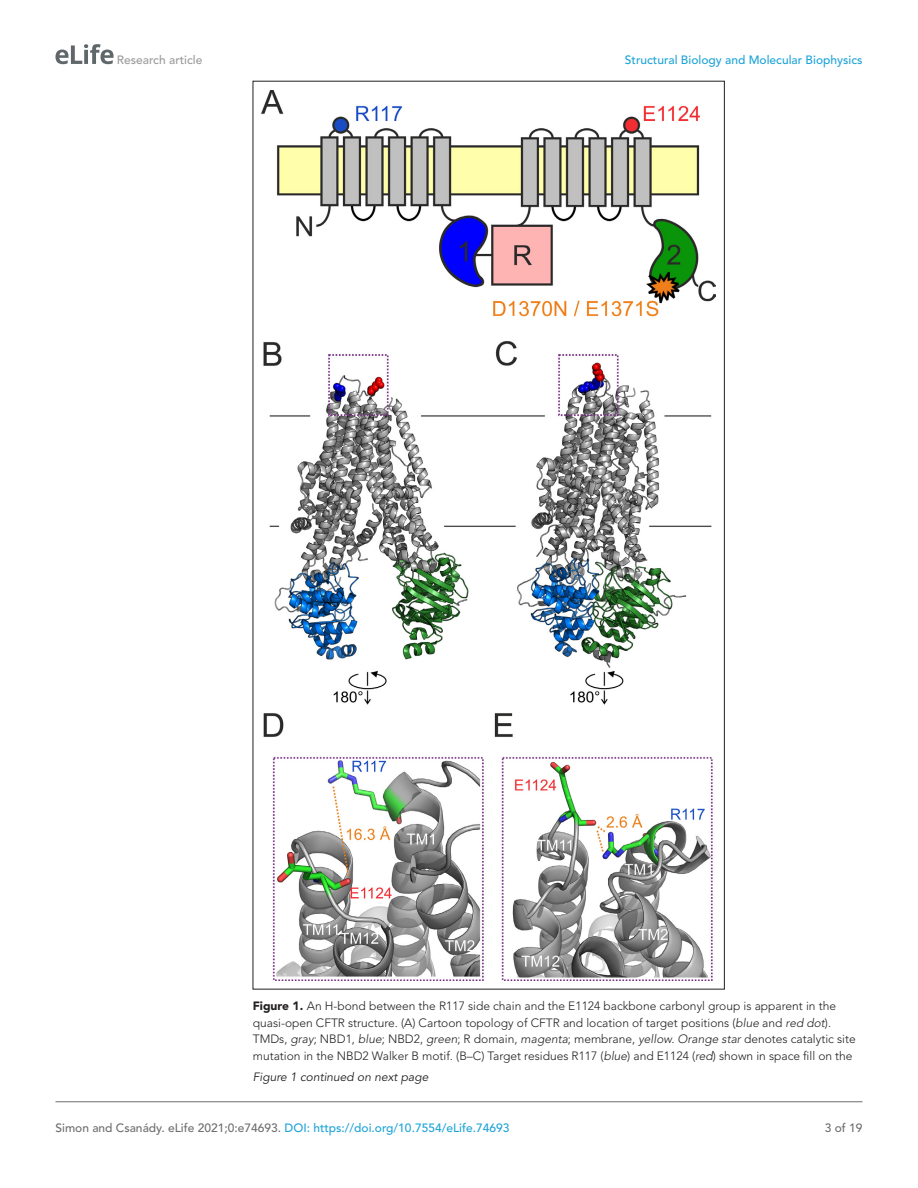
<style>
.page{position:relative;width:918px;height:1188px;background:#fff}
.page>*{position:absolute;margin:0;border:0;box-sizing:border-box;transform-origin:0 0}
.t1{font:300 12px/16.5px "Avenir LT Std";color:#231f20}
.t2{font:500 12px "Avenir LT Std";color:#1ea4d7}
.t3{font:italic 12px "Avenir LT Std";color:#231f20}
.t4{font:500 12px "Avenir LT Std";color:#9a9a9a}
.t5{font:500 12px "Avenir LT Std";color:#6e6e70}
.s1{font-weight:900}
.s2{font-style:italic}
.s3{color:#6e6e70}
</style>
<div class="page">
<svg style="left:55px;top:44px;width:59px;height:20px"></svg>
<hr style="left:56px;top:1101px;width:806px;height:1px;background:#6e6e70">
<img style="left:262px;top:90px;width:453px;height:890px">
<p class="t4" style="left:117px;top:53px;width:87px">Research article</p>
<p class="t2" style="left:625px;top:53px;width:239px">Structural Biology and Molecular Biophysics</p>
<p class="t1" style="left:253px;top:998px;width:605px"><span class="s1">Figure 1.</span> An H-bond between the R117 side chain and the E1124 backbone carbonyl group is apparent in the quasi-open CFTR structure. (A) Cartoon topology of CFTR and location of target positions (<span class="s2">blue</span> and <span class="s2">red dot</span>).<br>TMDs, <span class="s2">gray</span>; NBD1, <span class="s2">blue</span>; NBD2, <span class="s2">green</span>; R domain, <span class="s2">magenta</span>; membrane, <span class="s2">yellow. Orange star</span> denotes catalytic site mutation in the NBD2 Walker B motif. (B–C) Target residues R117 (<span class="s2">blue</span>) and E1124 (<span class="s2">red</span>) shown in space fill on the</p>
<p class="t3" style="left:253px;top:1070px;width:177px">Figure 1 continued on next page</p>
<p class="t2" style="left:56px;top:1121px;width:455px"><span class="s3">Simon and Csanády. eLife 2021;0:e74693.</span> DOI: https://doi.org/10.7554/eLife.74693</p>
<p class="t5" style="left:825px;top:1121px;width:39px">3 of 19</p>
</div>
